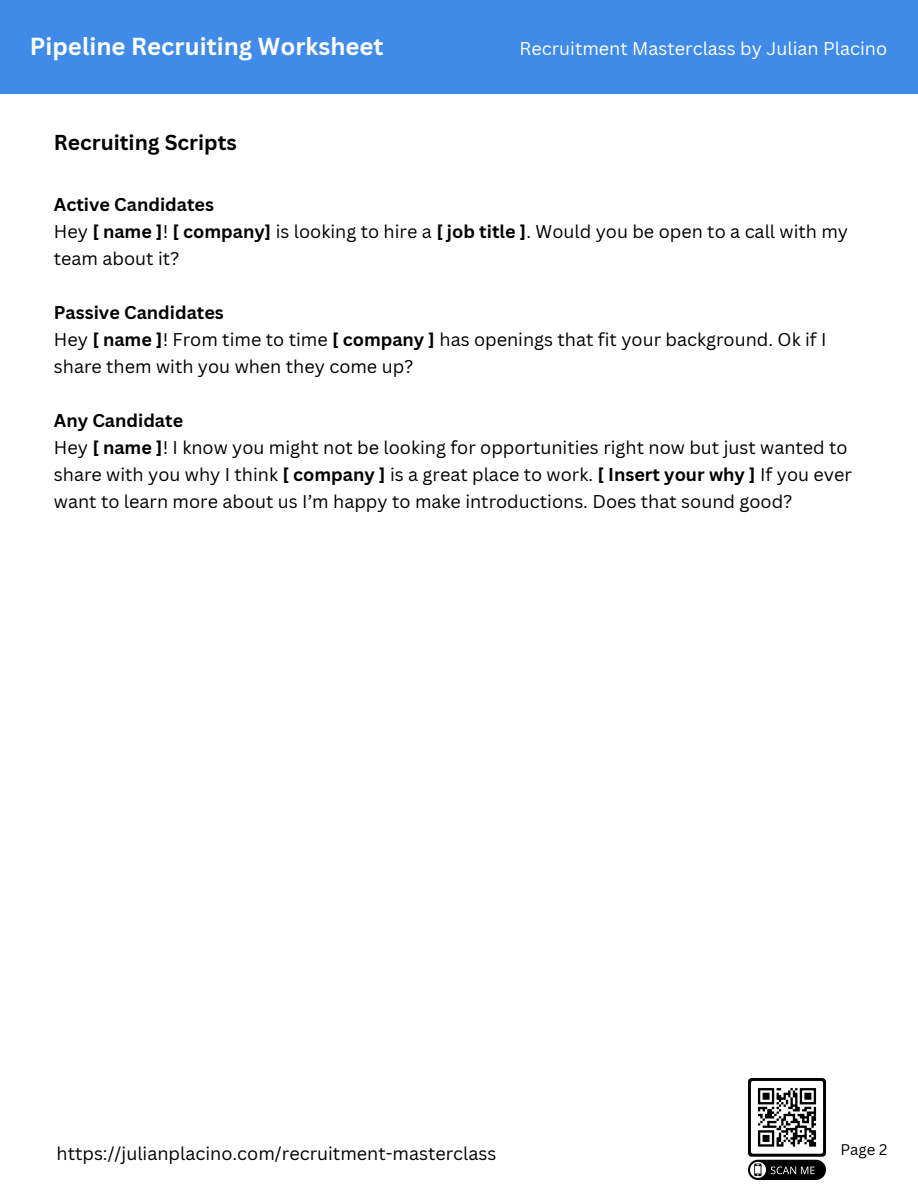
<style>
.page{position:relative;width:918px;height:1188px;background:#fff}
.page>*{position:absolute;margin:0;border:0;box-sizing:border-box;transform-origin:0 0}
.t1{font:700 24px "Canva Sans";color:#fff}
.t2{font:700 21px "Canva Sans";color:#000}
.t3{font:18px/27px "Canva Sans";color:#000}
.t4{font:700 18px "Canva Sans";color:#000}
.t5{font:18px "Canva Sans";color:#fff}
.t6{font:15px "Canva Sans";color:#000}
.s1{font-weight:700}
</style>
<div class="page">
<div style="left:0;top:0;width:918px;height:94px;background:#408be7"></div>
<img style="left:748px;top:1078px;width:78px;height:101px">
<p class="t1" style="left:30px;top:30px;width:355px">Pipeline Recruiting Worksheet</p>
<p class="t5" style="left:520px;top:36px;width:369px">Recruitment Masterclass by Julian Placino</p>
<p class="t2" style="left:54px;top:128px;width:185px">Recruiting Scripts</p>
<p class="t4" style="left:54px;top:192px;width:162px">Active Candidates</p>
<p class="t3" style="left:54px;top:217px;width:796px">Hey <span class="s1">[ name ]</span>! <span class="s1">[ company]</span> is looking to hire a <span class="s1">[ job title ]</span>. Would you be open to a call with my team about it?</p>
<p class="t4" style="left:54px;top:300px;width:171px">Passive Candidates</p>
<p class="t3" style="left:54px;top:325px;width:774px">Hey <span class="s1">[ name ]</span>! From time to time <span class="s1">[ company ]</span> has openings that fit your background. Ok if I share them with you when they come up?</p>
<p class="t4" style="left:54px;top:408px;width:131px">Any Candidate</p>
<p class="t3" style="left:54px;top:433px;width:800px">Hey <span class="s1">[ name ]</span>! I know you might not be looking for opportunities right now but just wanted to share with you why I think <span class="s1">[ company ]</span> is a great place to work. <span class="s1">[ Insert your why ]</span> If you ever want to learn more about us I’m happy to make introductions. Does that sound good?</p>
<p class="t3" style="left:57px;top:1140px;width:441px">https://julianplacino.com/recruitment-masterclass</p>
<p class="t6" style="left:840px;top:1139px;width:48px">Page 2</p>
</div>
